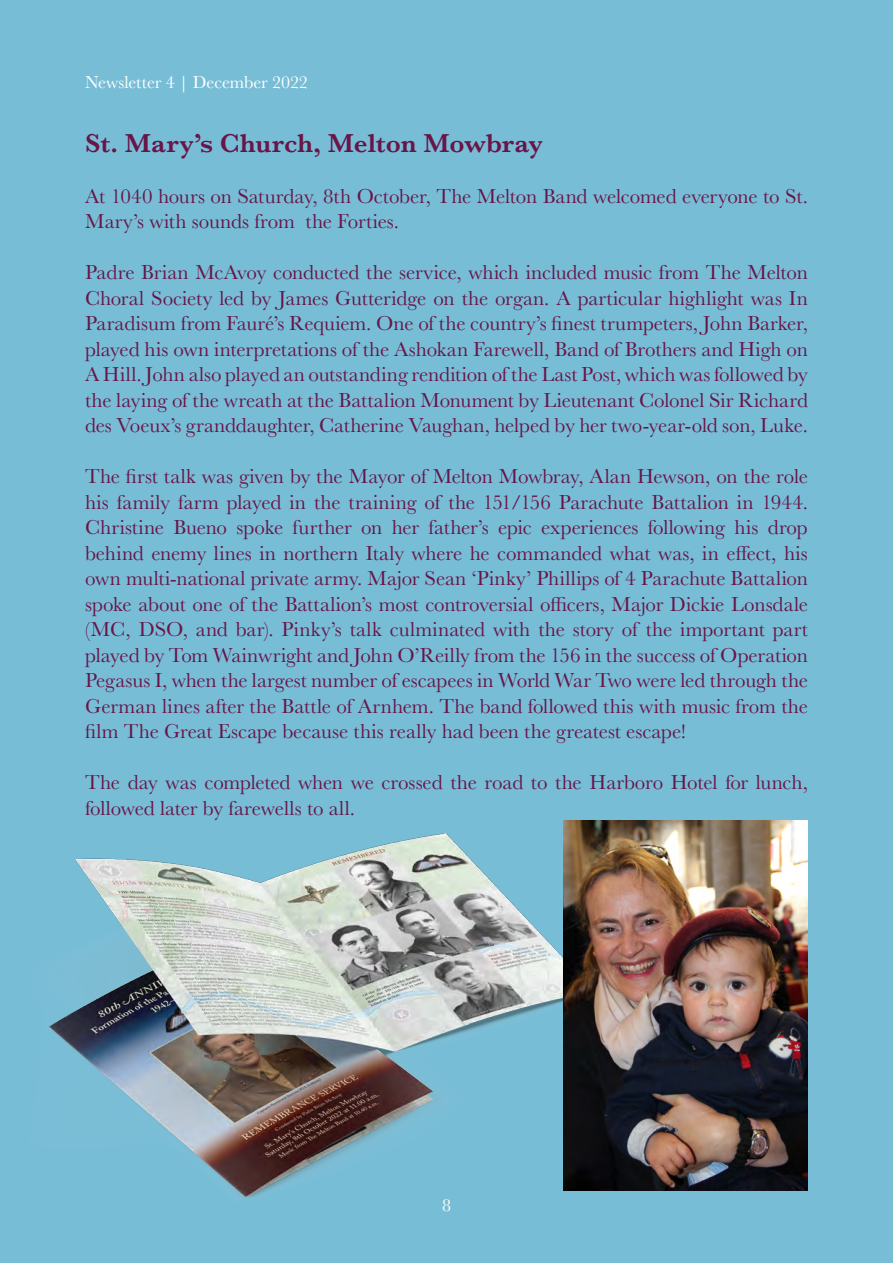
<style>
.page{position:relative;width:893px;height:1263px;background:#78bdd6}
.page>*{position:absolute;margin:0;border:0;box-sizing:border-box;transform-origin:0 0}
.t1{font:600 27px "Baskerville";letter-spacing:.005em;color:#681548}
.t2{font:21px/25.5px "Baskerville";letter-spacing:-.005em;color:#681548}
.t3{font:18px "Baskerville";letter-spacing:-.005em;color:#fff}
</style>
<div class="page">
<img style="left:49px;top:834px;width:514px;height:364px">
<img style="left:563px;top:821px;width:245px;height:370px">
<p class="t3" style="left:85px;top:71px;width:224px">Newsletter 4 | December 2022</p>
<p class="t1" style="left:85px;top:124px;width:459px">St. Mary’s Church, Melton Mowbray</p>
<p class="t2" style="left:85px;top:184px;width:724px">At 1040 hours on Saturday, 8th October, The Melton Band welcomed everyone to St.<br>Mary’s with sounds from the Forties.</p>
<p class="t2" style="left:85px;top:260px;width:724px;text-align:justify">Padre Brian McAvoy conducted the service, which included music from The Melton Choral Society led by James Gutteridge on the organ. A particular highlight was In Paradisum from Fauré’s Requiem. One of the country’s finest trumpeters, John Barker, played his own interpretations of the Ashokan Farewell, Band of Brothers and High on A Hill. John also played an outstanding rendition of the Last Post, which was followed by the laying of the wreath at the Battalion Monument by Lieutenant Colonel Sir Richard des Voeux’s granddaughter, Catherine Vaughan, helped by her two-year-old son, Luke.</p>
<p class="t2" style="left:85px;top:464px;width:724px;text-align:justify">The first talk was given by the Mayor of Melton Mowbray, Alan Hewson, on the role his family farm played in the training of the 151/156 Parachute Battalion in 1944.<br>Christine Bueno spoke further on her father’s epic experiences following his drop behind enemy lines in northern Italy where he commanded what was, in effect, his own multi-national private army. Major Sean ‘Pinky’ Phillips of 4 Parachute Battalion spoke about one of the Battalion’s most controversial officers, Major Dickie Lonsdale (MC, DSO, and bar). Pinky’s talk culminated with the story of the important part played by Tom Wainwright and John O’Reilly from the 156 in the success of Operation Pegasus I, when the largest number of escapees in World War Two were led through the German lines after the Battle of Arnhem. The band followed this with music from the film The Great Escape because this really had been the greatest escape!</p>
<p class="t2" style="left:85px;top:770px;width:724px">The day was completed when we crossed the road to the Harboro Hotel for lunch, followed later by farewells to all.</p>
<p class="t3" style="left:442px;top:1194px;width:10px">8</p>
</div>
